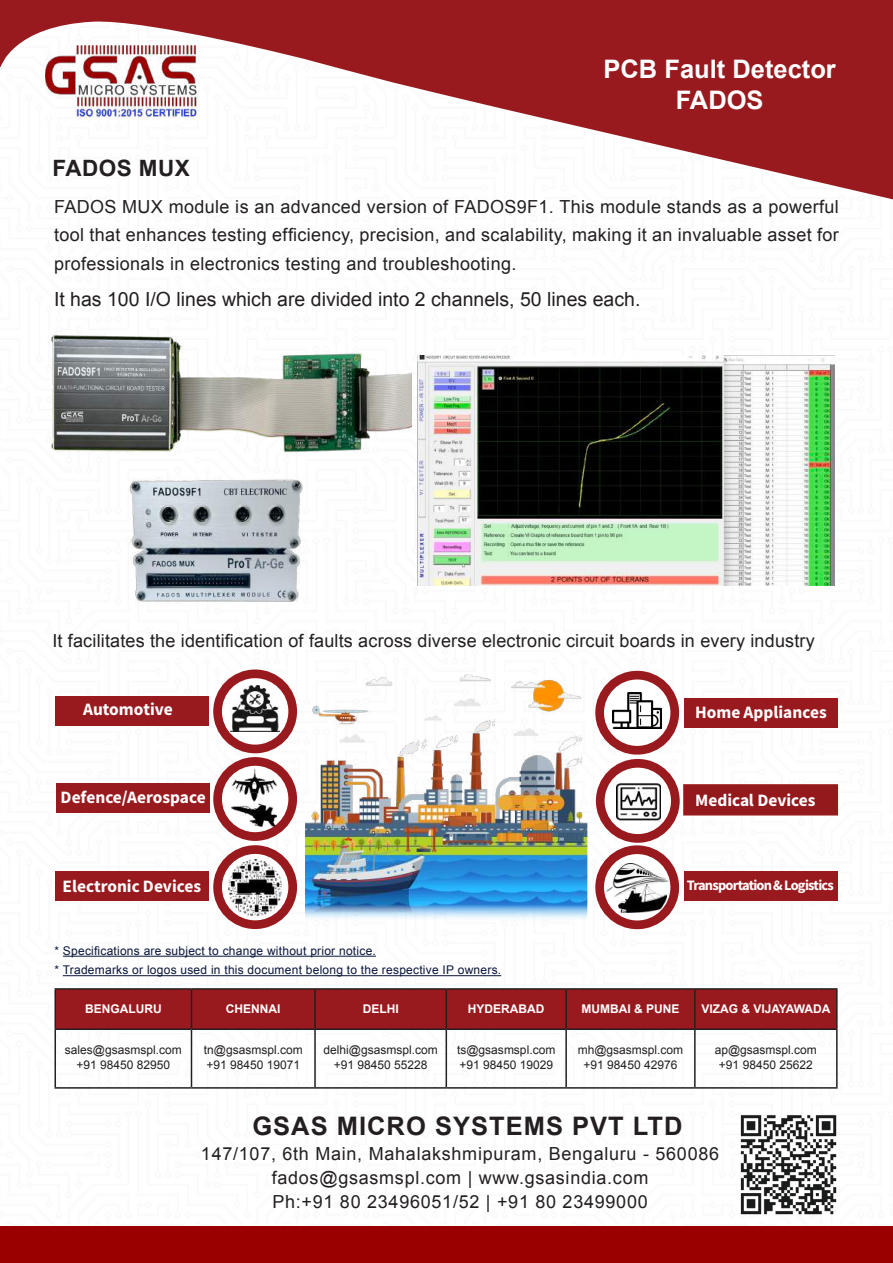
<style>
.page{position:relative;width:893px;height:1263px;background:#fff}
.page>*{position:absolute;margin:0;border:0;box-sizing:border-box;transform-origin:0 0}
.t1{font:700 25.5px "Arial";letter-spacing:.04em;color:#231f20}
.t2{font:700 25.5px/30.6px "Arial";color:#fff;text-align:center}
.t3{font:700 22.5px "Arial";letter-spacing:.02em;color:#231f20}
.t4{font:19.5px "Arial";color:#231f20}
.t5{font:18px/28.5px "Arial";letter-spacing:.02em;color:#231f20;text-align:justify}
.t6{font:18px/24px "Arial";letter-spacing:.04em;color:#231f20;text-align:center}
.t7{font:17.4px "Source Sans Variable";color:#fff}
.t8{font:14.55px "Source Sans Variable";letter-spacing:-.055em;color:#fff}
.t9{font:12px/14.4px "Arial";color:#231f20;text-align:center}
.t10{font:12px/19.5px "Arial";letter-spacing:.02em;color:#09153b}
.t11{font:700 12px "Arial";color:#fff}
</style>
<div class="page">
<img style="left:0;top:355px;width:893px;height:872px">
<div style="left:0;top:1227px;width:893px;height:36px;background:#900"></div>
<svg style="left:0;top:0;width:893px;height:200px;fill:#991d21"></svg>
<img style="left:124px;top:470px;width:185px;height:140px">
<img style="left:417px;top:356px;width:418px;height:229px">
<img style="left:738px;top:1113px;width:100px;height:103px">
<img style="left:40px;top:333px;width:371px;height:137px">
<svg style="left:600px;top:675px;width:75px;height:75px"></svg>
<div style="left:595px;top:671px;width:84px;height:84px;border:9px solid #991a1e;border-radius:50%"></div>
<div style="left:684px;top:698px;width:153px;height:30px;background:#991a1e"></div>
<svg style="left:600px;top:763px;width:75px;height:75px"></svg>
<div style="left:596px;top:759px;width:84px;height:84px;border:9px solid #991a1e;border-radius:50%"></div>
<div style="left:683px;top:784px;width:155px;height:31px;background:#93191c;border:1px solid #991a1e"></div>
<img style="left:617px;top:781px;width:43px;height:41px">
<svg style="left:600px;top:850px;width:75px;height:75px"></svg>
<div style="left:595px;top:845px;width:84px;height:84px;border:9px solid #991a1e;border-radius:50%"></div>
<img style="left:613px;top:692px;width:48px;height:37px">
<div style="left:684px;top:871px;width:153px;height:30px;background:#991a1e"></div>
<svg style="left:218px;top:849px;width:75px;height:76px"></svg>
<div style="left:213px;top:845px;width:84px;height:84px;border:9px solid #991a1e;border-radius:50%"></div>
<div style="left:56px;top:871px;width:153px;height:30px;background:#991a1e"></div>
<img style="left:228px;top:859px;width:53px;height:57px">
<svg style="left:218px;top:761px;width:75px;height:75px"></svg>
<div style="left:213px;top:757px;width:84px;height:84px;border:9px solid #991a1e;border-radius:50%"></div>
<div style="left:56px;top:783px;width:153px;height:30px;background:#991a1e"></div>
<img style="left:232px;top:769px;width:44px;height:58px">
<svg style="left:218px;top:674px;width:75px;height:75px"></svg>
<div style="left:213px;top:669px;width:84px;height:84px;border:9px solid #991a1e;border-radius:50%"></div>
<div style="left:55px;top:696px;width:153px;height:30px;background:#991a1e"></div>
<img style="left:231px;top:685px;width:49px;height:46px">
<img style="left:305px;top:674px;width:282px;height:248px">
<img style="left:619px;top:898px;width:47px;height:15px">
<img style="left:607px;top:863px;width:63px;height:35px">
<div style="left:56px;top:990px;width:780px;height:38px;background:#991a1e"></div>
<hr style="left:55px;top:988px;width:136px;height:2px;background:#231f20">
<hr style="left:55px;top:990px;width:1px;height:38px;background:#231f20">
<hr style="left:191px;top:988px;width:124px;height:2px;background:#231f20">
<hr style="left:191px;top:990px;width:1px;height:38px;background:#231f20">
<hr style="left:315px;top:988px;width:131px;height:2px;background:#231f20">
<hr style="left:314px;top:990px;width:2px;height:38px;background:#231f20">
<hr style="left:446px;top:988px;width:120px;height:2px;background:#231f20">
<hr style="left:446px;top:990px;width:1px;height:38px;background:#231f20">
<hr style="left:566px;top:988px;width:129px;height:2px;background:#231f20">
<hr style="left:565px;top:990px;width:2px;height:38px;background:#231f20">
<hr style="left:695px;top:988px;width:143px;height:2px;background:#231f20">
<hr style="left:694px;top:990px;width:2px;height:38px;background:#231f20">
<hr style="left:836px;top:990px;width:2px;height:38px;background:#231f20">
<hr style="left:55px;top:1028px;width:136px;height:2px;background:#231f20">
<hr style="left:55px;top:1030px;width:1px;height:57px;background:#231f20">
<hr style="left:191px;top:1028px;width:124px;height:2px;background:#231f20">
<hr style="left:191px;top:1030px;width:1px;height:57px;background:#231f20">
<hr style="left:315px;top:1028px;width:131px;height:2px;background:#231f20">
<hr style="left:314px;top:1030px;width:2px;height:57px;background:#231f20">
<hr style="left:446px;top:1028px;width:120px;height:2px;background:#231f20">
<hr style="left:446px;top:1030px;width:1px;height:57px;background:#231f20">
<hr style="left:566px;top:1028px;width:129px;height:2px;background:#231f20">
<hr style="left:565px;top:1030px;width:2px;height:57px;background:#231f20">
<hr style="left:695px;top:1028px;width:143px;height:2px;background:#231f20">
<hr style="left:694px;top:1030px;width:2px;height:57px;background:#231f20">
<hr style="left:836px;top:1030px;width:2px;height:57px;background:#231f20">
<hr style="left:55px;top:1087px;width:136px;height:2px;background:#231f20">
<hr style="left:191px;top:1087px;width:124px;height:2px;background:#231f20">
<hr style="left:315px;top:1087px;width:131px;height:2px;background:#231f20">
<hr style="left:446px;top:1087px;width:120px;height:2px;background:#231f20">
<hr style="left:566px;top:1087px;width:129px;height:2px;background:#231f20">
<hr style="left:695px;top:1087px;width:143px;height:2px;background:#231f20">
<hr style="left:63px;top:956px;width:313px;height:1px;background:#09153b">
<hr style="left:63px;top:975px;width:438px;height:1px;background:#09153b">
<p class="t3" style="left:52px;top:154px;width:139px">FADOS MUX</p>
<h1 class="t2" style="left:603px;top:55px;width:234px">PCB Fault Detector<br>FADOS</h1>
<p class="t5" style="left:54px;top:192px;width:786px">FADOS MUX module is an advanced version of FADOS9F1. This module stands as a powerful tool that enhances testing efficiency, precision, and scalability, making it an invaluable asset for professionals in electronics testing and troubleshooting.</p>
<p class="t4" style="left:54px;top:286px;width:588px">It has 100 I/O lines which are divided into 2 channels, 50 lines each.</p>
<p class="t5" style="left:52px;top:627px;width:764px">It facilitates the identification of faults across diverse electronic circuit boards in every industry</p>
<p class="t7" style="left:83px;top:699px;width:91px">Automotive</p>
<p class="t7" style="left:61px;top:787px;width:147px">Defence/Aerospace</p>
<p class="t7" style="left:695px;top:702px;width:133px">Home Appliances</p>
<p class="t7" style="left:695px;top:790px;width:122px">Medical Devices</p>
<p class="t7" style="left:63px;top:876px;width:140px">Electronic Devices</p>
<p class="t8" style="left:687px;top:876px;width:149px">Transportation &amp; Logistics</p>
<p class="t10" style="left:55px;top:941px;width:448px">* Specifications are subject to change without prior notice.<br>* Trademarks or logos used in this document belong to the respective IP owners.</p>
<p class="t11" style="left:85px;top:1001px;width:78px">BENGALURU</p>
<p class="t11" style="left:226px;top:1001px;width:56px">CHENNAI</p>
<p class="t11" style="left:363px;top:1001px;width:37px">DELHI</p>
<p class="t11" style="left:468px;top:1001px;width:78px">HYDERABAD</p>
<p class="t11" style="left:581px;top:1001px;width:99px">MUMBAI &amp; PUNE</p>
<p class="t11" style="left:702px;top:1001px;width:130px">VIZAG &amp; VIJAYAWADA</p>
<p class="t9" style="left:65px;top:1043px;width:118px">sales@gsasmspl.com +91 98450 82950</p>
<p class="t9" style="left:204px;top:1043px;width:100px;text-align:left">tn@gsasmspl.com +91 98450 19071</p>
<p class="t9" style="left:324px;top:1043px;width:116px">delhi@gsasmspl.com +91 98450 55228</p>
<p class="t9" style="left:457px;top:1043px;width:100px;text-align:left">ts@gsasmspl.com +91 98450 19029</p>
<p class="t9" style="left:578px;top:1043px;width:107px">mh@gsasmspl.com +91 98450 42976</p>
<p class="t9" style="left:715px;top:1043px;width:104px">ap@gsasmspl.com +91 98450 25622</p>
<h1 class="t1" style="left:252px;top:1109px;width:432px">GSAS MICRO SYSTEMS PVT LTD</h1>
<p class="t6" style="left:201px;top:1142px;width:520px">147/107, 6th Main, Mahalakshmipuram, Bengaluru - 560086 fados@gsasmspl.com | www.gsasindia.com<br>Ph:+91 80 23496051/52 | +91 80 23499000</p>
</div>
